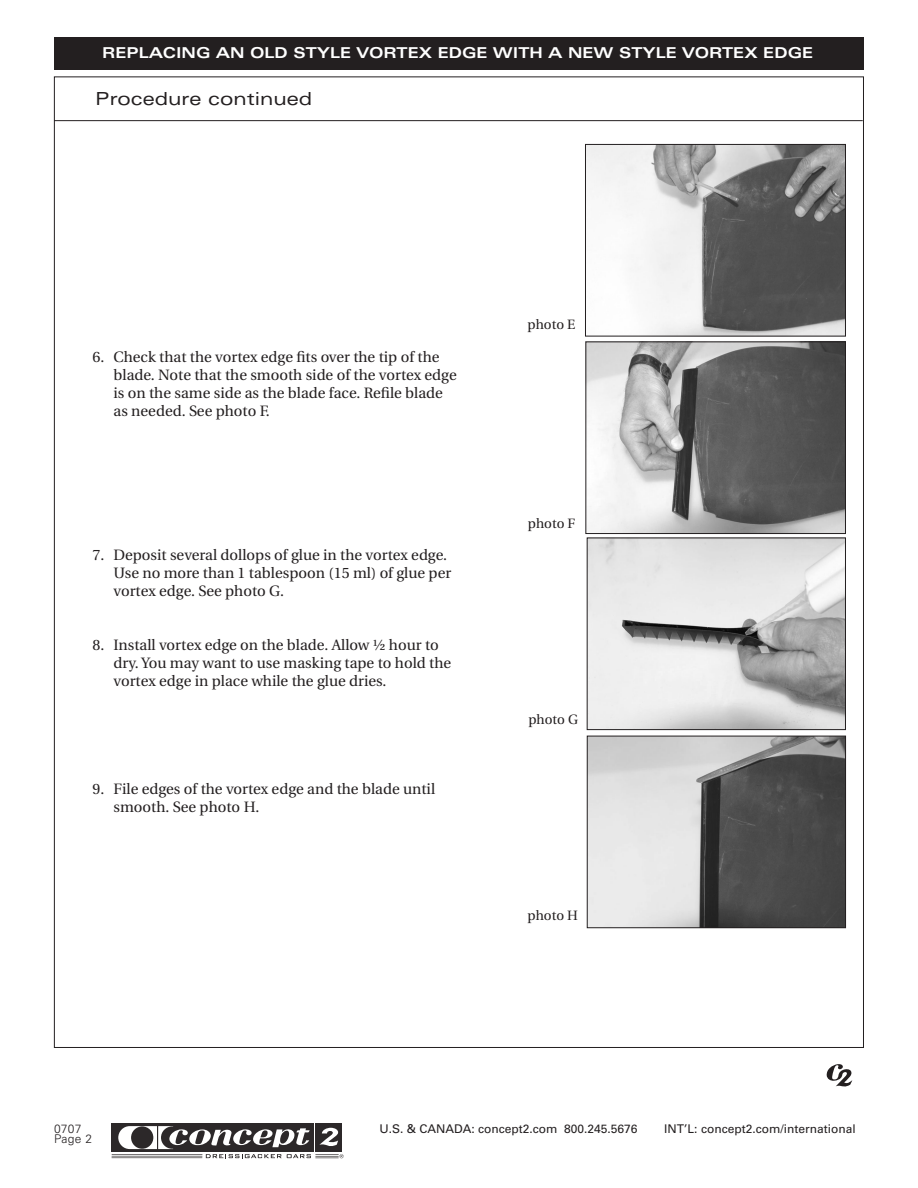
<style>
.page{position:relative;width:918px;height:1188px;background:#fff}
.page>*{position:absolute;margin:0;border:0;box-sizing:border-box;transform-origin:0 0}
.t1{font:expanded 18px "Univers";color:#231f20}
.t2{font:15px/18px "Utopia";color:#231f20}
.t3{font:700 expanded 15px "Univers";color:#fff}
.t4{font:13.5px "Utopia";color:#231f20}
.t5{font:12px "Univers";color:#231f20}
.t6{font:300 12px "Univers";letter-spacing:.025em;color:#231f20}
</style>
<div class="page">
<div style="left:54px;top:38px;width:810px;height:32px;background:#231f20"></div>
<hr style="left:54px;top:120px;width:809px;height:1px;background:#231f20">
<svg style="left:827px;top:1064px;width:25px;height:23px"></svg>
<img style="left:587px;top:146px;width:257px;height:189px">
<div style="left:585px;top:144px;width:261px;height:193px;border:1px solid #231f20"></div>
<img style="left:587px;top:343px;width:257px;height:189px">
<div style="left:585px;top:341px;width:261px;height:193px;border:1px solid #231f20"></div>
<img style="left:589px;top:540px;width:255px;height:188px">
<div style="left:587px;top:538px;width:259px;height:192px;border:1px solid #231f20"></div>
<img style="left:589px;top:738px;width:255px;height:188px">
<div style="left:587px;top:736px;width:259px;height:192px;border:1px solid #231f20"></div>
<div style="left:111px;top:1124px;width:203px;height:28px;background:#2c2829"></div>
<div style="left:316px;top:1124px;width:26px;height:28px;background:#2c2829"></div>
<svg style="left:112px;top:1126px;width:232px;height:33px"></svg>
<p class="t3" style="left:102px;top:44px;width:713px">REPLACING AN OLD STYLE VORTEX EDGE WITH A NEW STYLE VORTEX EDGE</p>
<p class="t1" style="left:95px;top:88px;width:218px">Procedure continued</p>
<p class="t2" style="left:114px;top:348px;width:345px;text-indent:-21px">6. Check that the vortex edge fits over the tip of the blade. Note that the smooth side of the vortex edge is on the same side as the blade face. Refile blade as needed. See photo F.</p>
<p class="t2" style="left:114px;top:546px;width:339px;text-indent:-21px">7. Deposit several dollops of glue in the vortex edge.<br>Use no more than 1 tablespoon (15 ml) of glue per vortex edge. See photo G.</p>
<p class="t2" style="left:114px;top:636px;width:339px;text-indent:-21px">8. Install vortex edge on the blade. Allow ½ hour to dry. You may want to use masking tape to hold the vortex edge in place while the glue dries.</p>
<p class="t2" style="left:114px;top:780px;width:323px;text-indent:-21px">9. File edges of the vortex edge and the blade until smooth. See photo H.</p>
<p class="t4" style="left:528px;top:317px;width:49px">photo E</p>
<p class="t4" style="left:528px;top:516px;width:49px">photo F</p>
<p class="t4" style="left:528px;top:712px;width:51px">photo G</p>
<p class="t4" style="left:528px;top:908px;width:52px">photo H</p>
<p class="t6" style="left:54px;top:1122px;width:29px">0707</p>
<p class="t6" style="left:54px;top:1132px;width:40px">Page 2</p>
<p class="t5" style="left:380px;top:1121px;width:260px">U.S. &amp; CANADA: concept2.com 800.245.5676</p>
<p class="t5" style="left:664px;top:1121px;width:193px">INT’L: concept2.com/international</p>
</div>
